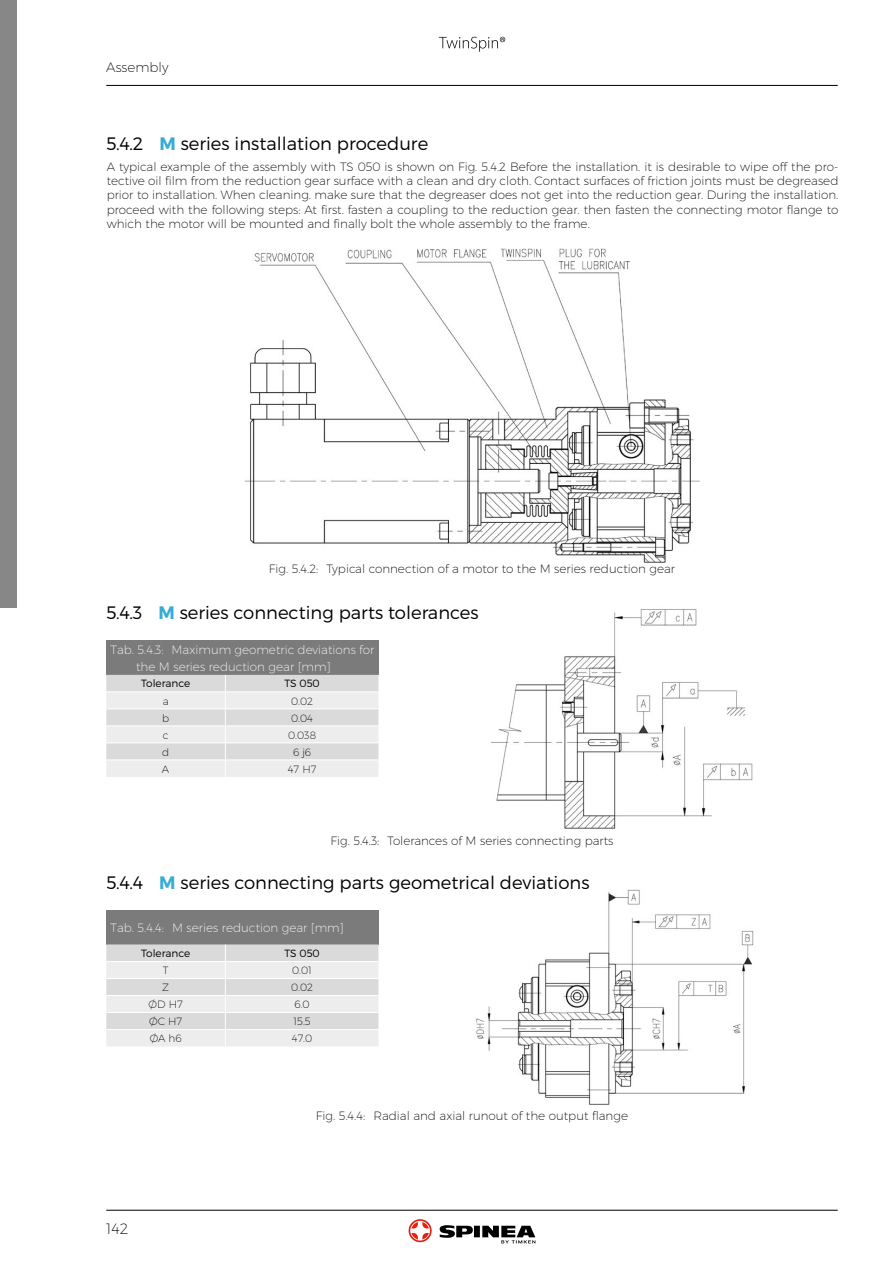
<style>
.page{position:relative;width:893px;height:1263px;background:#fff}
.page>*{position:absolute;margin:0;border:0;box-sizing:border-box;transform-origin:0 0}
.Text_maly__8{font:18px "Trueno Lt";color:#000}
.t1{font:15px "Trueno Ult Lt";color:#000}
.Text_maly__8-2{font:13.5px "Trueno Ult Lt";color:#000}
.Text_maly__8-3{font:12px/14.4px "Trueno Ult Lt";color:#000;text-align:justify}
.t2{font:12px/16.5px "Trueno Ult Lt";color:#fff}
.t3{font:10.5px "Trueno Ult Lt";color:#000}
.t4{font:10.5px "Trueno Lt";color:#000}
.s1{font-family:"Trueno Bd";color:#38acd3}
</style>
<div class="page">
<div style="left:0;top:0;width:17px;height:608px;background:#878787"></div>
<hr style="left:106px;top:1210px;width:732px;height:1px;background:#000">
<hr style="left:106px;top:85px;width:732px;height:1px;background:#000">
<svg style="left:440px;top:1225px;width:95px;height:18px"></svg>
<svg style="left:409px;top:1219px;width:23px;height:23px"></svg>
<svg style="left:439px;top:37px;width:66px;height:15px"></svg>
<img style="left:244px;top:248px;width:455px;height:314px">
<div style="left:106px;top:640px;width:272px;height:35px;background:#7c7b7b"></div>
<svg style="left:106px;top:675px;width:272px;height:102px"></svg>
<div style="left:106px;top:910px;width:272px;height:34px;background:#7c7b7b"></div>
<svg style="left:106px;top:944px;width:272px;height:102px"></svg>
<img style="left:491px;top:609px;width:262px;height:220px">
<img style="left:476px;top:889px;width:278px;height:216px">
<p class="Text_maly__8-2" style="left:106px;top:59px;width:64px">Assembly</p>
<p class="Text_maly__8" style="left:106px;top:133px;width:323px">5.4.2 <span class="s1">M</span> series installation procedure</p>
<p class="Text_maly__8-3" style="left:107px;top:159px;width:733px">A typical example of the assembly with TS 050 is shown on Fig. 5.4.2 Before the installation. it is desirable to wipe off the pro-</p>
<p class="Text_maly__8-3" style="left:107px;top:173px;width:733px">tective oil film from the reduction gear surface with a clean and dry cloth. Contact surfaces of friction joints must be degreased prior to installation. When cleaning. make sure that the degreaser does not get into the reduction gear. During the installation. proceed with the following steps: At first. fasten a coupling to the reduction gear. then fasten the connecting motor flange to which the motor will be mounted and finally bolt the whole assembly to the frame.</p>
<p class="Text_maly__8-3" style="left:269px;top:561px;width:408px">Fig. 5.4.2: Typical connection of a motor to the M series reduction gear</p>
<p class="Text_maly__8" style="left:106px;top:602px;width:374px">5.4.3 <span class="s1">M</span> series connecting parts tolerances</p>
<p class="t2" style="left:136px;top:641px;width:240px;text-indent:-26px">Tab. 5.4.3: Maximum geometric deviations for the M series reduction gear [mm]</p>
<p class="t4" style="left:141px;top:677px;width:51px">Tolerance</p>
<p class="t4" style="left:284px;top:677px;width:37px">TS 050</p>
<p class="t3" style="left:163px;top:694px;width:7px">a</p>
<p class="t3" style="left:291px;top:694px;width:24px">0.02</p>
<p class="t3" style="left:162px;top:711px;width:9px">b</p>
<p class="t3" style="left:291px;top:711px;width:23px">0.04</p>
<p class="t3" style="left:163px;top:728px;width:7px">c</p>
<p class="t3" style="left:288px;top:728px;width:29px">0.038</p>
<p class="t3" style="left:162px;top:745px;width:9px">d</p>
<p class="t3" style="left:293px;top:745px;width:20px">6 j6</p>
<p class="t3" style="left:162px;top:763px;width:9px">A</p>
<p class="t3" style="left:288px;top:763px;width:30px">47 H7</p>
<p class="Text_maly__8-3" style="left:330px;top:833px;width:284px">Fig. 5.4.3: Tolerances of M series connecting parts</p>
<p class="Text_maly__8" style="left:106px;top:872px;width:485px">5.4.4 <span class="s1">M</span> series connecting parts geometrical deviations</p>
<p class="t2" style="left:111px;top:919px;width:235px">Tab. 5.4.4: M series reduction gear [mm]</p>
<p class="t4" style="left:141px;top:947px;width:51px">Tolerance</p>
<p class="t4" style="left:284px;top:947px;width:37px">TS 050</p>
<p class="t3" style="left:163px;top:964px;width:7px">T</p>
<p class="t3" style="left:292px;top:964px;width:21px">0.01</p>
<p class="t3" style="left:162px;top:981px;width:8px">Z</p>
<p class="t3" style="left:291px;top:981px;width:24px">0.02</p>
<p class="t3" style="left:149px;top:998px;width:36px">ØD H7</p>
<p class="t3" style="left:294px;top:998px;width:17px">6.0</p>
<p class="t3" style="left:149px;top:1015px;width:34px">ØC H7</p>
<p class="t3" style="left:293px;top:1015px;width:19px">15.5</p>
<p class="t3" style="left:150px;top:1032px;width:33px">ØA h6</p>
<p class="t3" style="left:292px;top:1032px;width:22px">47.0</p>
<p class="t1" style="left:106px;top:1219px;width:24px">142</p>
<p class="Text_maly__8-3" style="left:316px;top:1108px;width:314px">Fig. 5.4.4: Radial and axial runout of the output flange</p>
</div>
